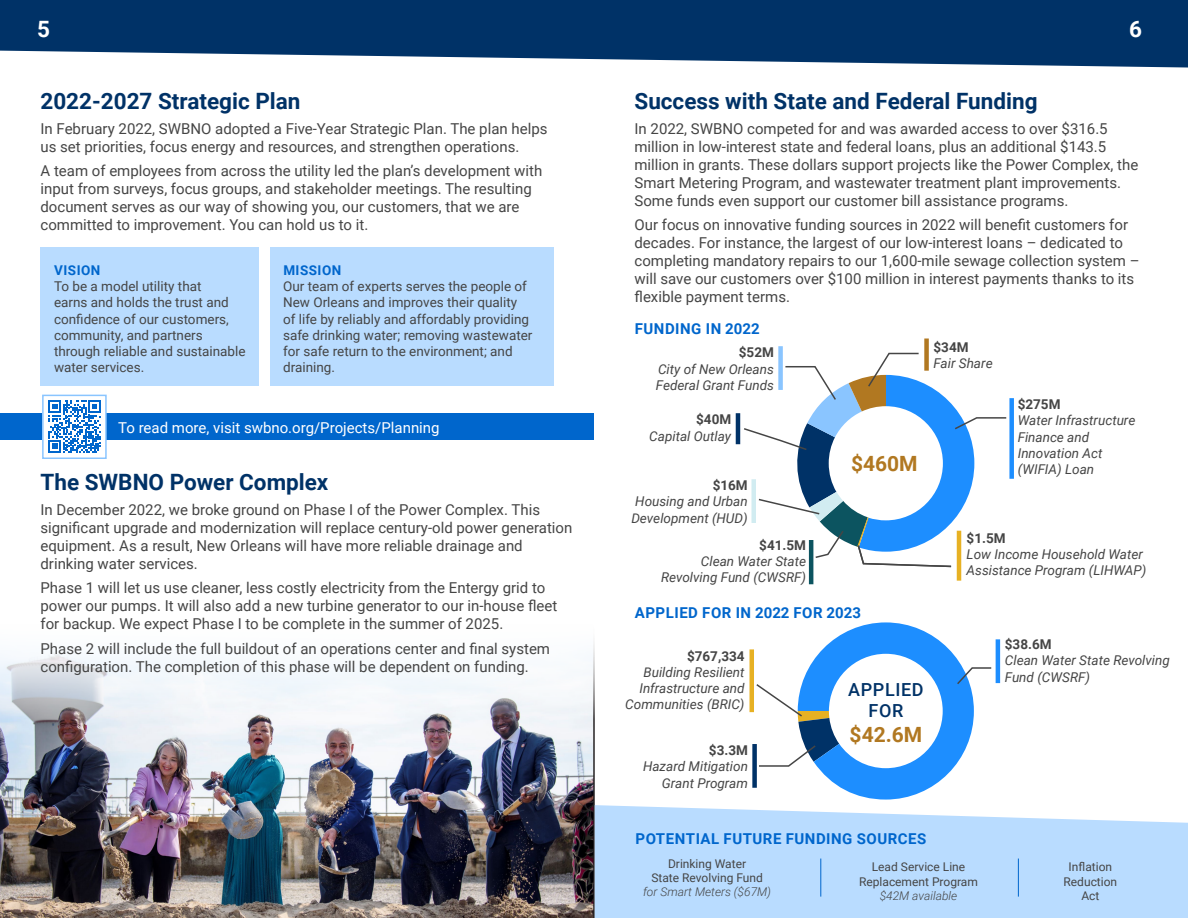
<style>
.page{position:relative;width:1188px;height:918px;background:#fff}
.page>*{position:absolute;margin:0;border:0;box-sizing:border-box;transform-origin:0 0}
.t1{font:700 22.5px "Roboto";color:#003267}
.t2{font:700 22.5px "Roboto";color:#fff}
.Checkboxes{font:700 21px "Roboto";color:#b17821}
.Checkboxes-2{font:500 18px/21.6px "Roboto";letter-spacing:.035em;color:#003267;text-align:center}
.Body{font:15px/18px "Roboto";color:#454545}
.t3{font:700 15px "Roboto";letter-spacing:.035em;color:#06c}
.t4{font:15px "Roboto";color:#fff}
.Checkboxes-3{font:italic 13.5px/16.2px "Roboto";color:#454545;text-align:right}
.Body-2{font:13.5px/16.2px "Roboto";color:#454545}
.t5{font:700 13.5px "Roboto";letter-spacing:.035em;color:#06c}
.Checkboxes-4{font:700 13.5px "Roboto";color:#454545}
.Checkboxes-5{font:12px/14.4px "Roboto";color:#454545;text-align:center}
.s1{font-weight:700;font-style:normal}
.s2{font-weight:300;font-style:italic}
</style>
<div class="page">
<svg style="left:0;top:0;width:1188px;height:68px;background:#214c7b"></svg>
<img style="left:0;top:642px;width:595px;height:276px">
<div style="left:0;top:414px;width:594px;height:26px;background:#06c"></div>
<svg style="left:595px;top:805px;width:593px;height:113px;background:#bedefe"></svg>
<div style="left:40px;top:247px;width:219px;height:139px;background:#b9dcff"></div>
<div style="left:270px;top:247px;width:284px;height:139px;background:#b9dcff"></div>
<div style="left:43px;top:395px;width:63px;height:63px;background:#fff"></div>
<svg style="left:48px;top:400px;width:53px;height:53px"></svg>
<div style="left:42px;top:395px;width:65px;height:64px;border:2px solid #8ac5ff"></div>
<hr style="left:750px;top:649px;width:4px;height:63px;background:#e7b123">
<div style="left:752px;top:744px;width:5px;height:44px;background:#003267"></div>
<div style="left:1009px;top:398px;width:5px;height:81px;background:#1d8eff"></div>
<div style="left:778px;top:346px;width:5px;height:44px;background:#8ac5ff"></div>
<hr style="left:736px;top:413px;width:4px;height:31px;background:#003267">
<hr style="left:957px;top:531px;width:4px;height:50px;background:#e7b123">
<hr style="left:809px;top:540px;width:4px;height:44px;background:#0c5460">
<div style="left:924px;top:339px;width:5px;height:32px;background:#b17821"></div>
<hr style="left:820px;top:859px;width:1px;height:38px;background:#06c">
<hr style="left:1018px;top:859px;width:1px;height:38px;background:#06c">
<hr style="left:996px;top:639px;width:4px;height:44px;background:#1d8eff">
<svg style="left:744px;top:352px;width:263px;height:216px"></svg>
<svg style="left:755px;top:622px;width:237px;height:178px"></svg>
<h1 class="t2" style="left:37px;top:13px;width:14px">5</h1>
<h1 class="t2" style="left:1129px;top:13px;width:14px">6</h1>
<h1 class="t1" style="left:40px;top:85px;width:262px">2022-2027 Strategic Plan</h1>
<p class="Body" style="left:40px;top:119px;width:509px">In February 2022, SWBNO adopted a Five-Year Strategic Plan. The plan helps us set priorities, focus energy and resources, and strengthen operations.</p>
<p class="Body" style="left:40px;top:162px;width:503px">A team of employees from across the utility led the plan’s development with input from surveys, focus groups, and stakeholder meetings. The resulting document serves as our way of showing you, our customers, that we are committed to improvement. You can hold us to it.</p>
<h2 class="t5" style="left:54px;top:261px;width:48px">VISION</h2>
<p class="Body-2" style="left:54px;top:278px;width:193px">To be a model utility that<br>earns and holds the trust and confidence of our customers, community, and partners through reliable and sustainable water services.</p>
<h2 class="t5" style="left:283px;top:261px;width:60px">MISSION</h2>
<p class="Body-2" style="left:283px;top:278px;width:251px">Our team of experts serves the people of New Orleans and improves their quality of life by reliably and affordably providing safe drinking water; removing wastewater for safe return to the environment; and draining.</p>
<p class="t4" style="left:118px;top:417px;width:323px">To read more, visit swbno.org/Projects/Planning</p>
<h1 class="t1" style="left:40px;top:466px;width:289px">The SWBNO Power Complex</h1>
<p class="Body" style="left:40px;top:500px;width:533px">In December 2022, we broke ground on Phase I of the Power Complex. This significant upgrade and modernization will replace century-old power generation equipment. As a result, New Orleans will have more reliable drainage and drinking water services.</p>
<p class="Body" style="left:40px;top:579px;width:518px">Phase 1 will let us use cleaner, less costly electricity from the Entergy grid to power our pumps. It will also add a new turbine generator to our in-house fleet for backup. We expect Phase I to be complete in the summer of 2025.</p>
<p class="Body" style="left:40px;top:639px;width:511px">Phase 2 will include the full buildout of an operations center and final system configuration. The completion of this phase will be dependent on funding.</p>
<h1 class="t1" style="left:634px;top:85px;width:405px">Success with State and Federal Funding</h1>
<p class="Body" style="left:634px;top:119px;width:505px">In 2022, SWBNO competed for and was awarded access to over $316.5 million in low-interest state and federal loans, plus an additional $143.5 million in grants. These dollars support projects like the Power Complex, the Smart Metering Program, and wastewater treatment plant improvements.<br>Some funds even support our customer bill assistance programs.</p>
<p class="Body" style="left:634px;top:216px;width:507px">Our focus on innovative funding sources in 2022 will benefit customers for decades. For instance, the largest of our low-interest loans – dedicated to completing mandatory repairs to our 1,600-mile sewage collection system – will save our customers over $100 million in interest payments thanks to its flexible payment terms.</p>
<h2 class="t3" style="left:635px;top:318px;width:126px">FUNDING IN 2022</h2>
<p class="Checkboxes-3" style="left:656px;top:344px;width:120px;text-align:justify;text-indent:83px"><span class="s1">$52M </span>City of New Orleans Federal Grant Funds</p>
<p class="Checkboxes-3" style="left:649px;top:411px;width:83px"><span class="s1">$40M<br></span>Capital Outlay</p>
<p class="Checkboxes-3" style="left:631px;top:477px;width:118px;text-align:justify;text-indent:81px"><span class="s1">$16M </span>Housing and Urban Development (HUD)</p>
<p class="Checkboxes-4" style="left:759px;top:536px;width:48px">$41.5M</p>
<p class="Checkboxes-3" style="left:661px;top:553px;width:147px">Clean Water State<br>Revolving Fund (CWSRF)</p>
<p class="Checkboxes" style="left:851px;top:449px;width:68px">$460M</p>
<h2 class="t3" style="left:635px;top:602px;width:228px">APPLIED FOR IN 2022 FOR 2023</h2>
<p class="Checkboxes-3" style="left:625px;top:647px;width:121px"><span class="s1">$767,334<br></span>Building Resilient<br>Infrastructure and<br>Communities (BRIC)</p>
<p class="Checkboxes-3" style="left:643px;top:742px;width:106px"><span class="s1">$3.3M<br></span>Hazard Mitigation<br>Grant Program</p>
<p class="Checkboxes-2" style="left:848px;top:678px;width:77px">APPLIED<br>FOR</p>
<p class="Checkboxes" style="left:850px;top:720px;width:74px">$42.6M</p>
<p class="Checkboxes-4" style="left:934px;top:338px;width:37px">$34M</p>
<p class="Checkboxes-3" style="left:934px;top:355px;width:61px">Fair Share</p>
<p class="Checkboxes-3" style="left:1018px;top:396px;width:119px;text-align:left"><span class="s1">$275M<br></span>Water Infrastructure<br>Finance and<br>Innovation Act (WIFIA) Loan</p>
<p class="Checkboxes-3" style="left:967px;top:530px;width:181px;text-align:left"><span class="s1">$1.5M<br></span>Low Income Household Water<br>Assistance Program (LIHWAP)</p>
<p class="Checkboxes-3" style="left:1005px;top:636px;width:166px;text-align:left"><span class="s1">$38.6M<br></span>Clean Water State Revolving<br>Fund (CWSRF)</p>
<h2 class="t3" style="left:636px;top:828px;width:292px">POTENTIAL FUTURE FUNDING SOURCES</h2>
<p class="Checkboxes-5" style="left:859px;top:859px;width:120px">Lead Service Line<br>Replacement Program <span class="s2">$42M available</span></p>
<p class="Checkboxes-5" style="left:1064px;top:859px;width:55px">Inflation<br>Reduction<br>Act</p>
<p class="Checkboxes-5" style="left:643px;top:856px;width:130px">Drinking Water<br>State Revolving Fund <span class="s2">for Smart Meters ($67M)</span></p>
</div>
